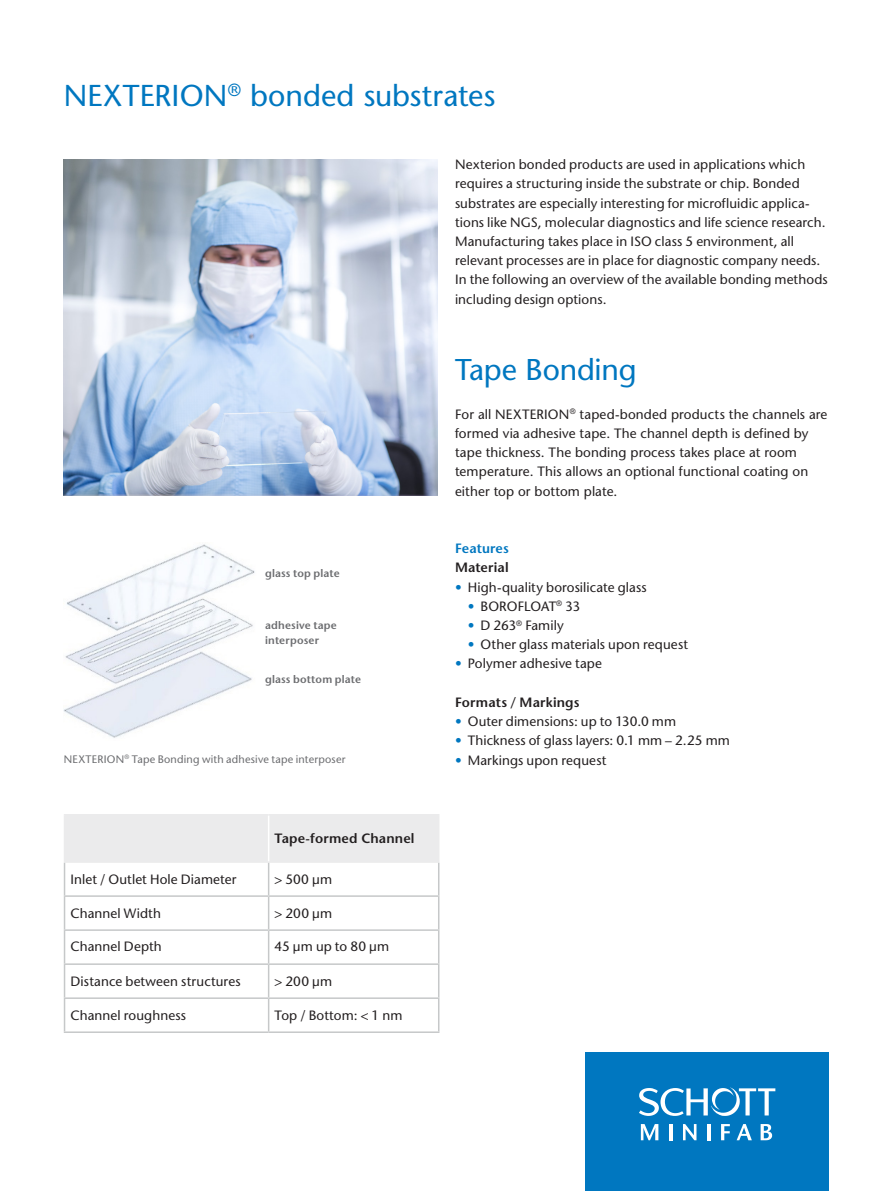
<style>
.page{position:relative;width:893px;height:1191px;background:#fff}
.page>*{position:absolute;margin:0;border:0;box-sizing:border-box;transform-origin:0 0}
.t1{font:500 30.15px "Stone Sans Std";letter-spacing:.005em;color:#0077c0}
.t2{font:500 30px "Stone Sans Std";letter-spacing:-.01em;color:#0077c0}
.t3{font:500 13.5px/19.2px "Stone Sans Std";letter-spacing:.005em;color:#231f20}
.t4{font:600 13.5px "Stone Sans Std";letter-spacing:.01em;color:#231f20}
.t5{font:600 13.5px "Stone Sans Std";letter-spacing:.005em;color:#0077c0}
.t6{font:600 10.8px/14.2px "Stone Sans Std";letter-spacing:.02em;color:#6c6d70}
.t7{font:500 10.8px "Stone Sans Std";letter-spacing:.015em;color:#6c6d70}
.s1{color:#0077c0}
</style>
<div class="page">
<div style="left:65px;top:815px;width:373px;height:46px;background:#ebebec"></div>
<hr style="left:64px;top:814px;width:205px;height:1px;background:#ebebec">
<hr style="left:64px;top:815px;width:1px;height:46px;background:#ebebec">
<hr style="left:269px;top:814px;width:170px;height:1px;background:#ebebec">
<hr style="left:438px;top:815px;width:1px;height:46px;background:#ebebec">
<hr style="left:64px;top:861px;width:205px;height:1px;background:#ebebec">
<hr style="left:269px;top:861px;width:170px;height:1px;background:#ebebec">
<hr style="left:268px;top:815px;width:1px;height:46px;background:#fff">
<hr style="left:64px;top:863px;width:1px;height:32px;background:#c6c8c9">
<hr style="left:268px;top:863px;width:1px;height:32px;background:#c6c8c9">
<hr style="left:438px;top:863px;width:1px;height:32px;background:#c6c8c9">
<hr style="left:64px;top:895px;width:205px;height:2px;background:#c6c8c9">
<hr style="left:64px;top:897px;width:1px;height:32px;background:#c6c8c9">
<hr style="left:269px;top:895px;width:170px;height:2px;background:#c6c8c9">
<hr style="left:268px;top:897px;width:1px;height:32px;background:#c6c8c9">
<hr style="left:438px;top:897px;width:1px;height:32px;background:#c6c8c9">
<hr style="left:64px;top:929px;width:205px;height:2px;background:#c6c8c9">
<hr style="left:64px;top:931px;width:1px;height:32px;background:#c6c8c9">
<hr style="left:269px;top:929px;width:170px;height:2px;background:#c6c8c9">
<hr style="left:268px;top:931px;width:1px;height:32px;background:#c6c8c9">
<hr style="left:438px;top:931px;width:1px;height:32px;background:#c6c8c9">
<hr style="left:64px;top:963px;width:205px;height:2px;background:#c6c8c9">
<hr style="left:64px;top:965px;width:1px;height:32px;background:#c6c8c9">
<hr style="left:269px;top:963px;width:170px;height:2px;background:#c6c8c9">
<hr style="left:268px;top:965px;width:1px;height:32px;background:#c6c8c9">
<hr style="left:438px;top:965px;width:1px;height:32px;background:#c6c8c9">
<hr style="left:64px;top:997px;width:205px;height:2px;background:#c6c8c9">
<hr style="left:64px;top:999px;width:1px;height:32px;background:#c6c8c9">
<hr style="left:269px;top:997px;width:170px;height:2px;background:#c6c8c9">
<hr style="left:268px;top:999px;width:1px;height:32px;background:#c6c8c9">
<hr style="left:438px;top:999px;width:1px;height:32px;background:#c6c8c9">
<hr style="left:64px;top:1031px;width:205px;height:2px;background:#c6c8c9">
<hr style="left:269px;top:1031px;width:170px;height:2px;background:#c6c8c9">
<div style="left:585px;top:1052px;width:244px;height:139px;background:#0077c0"></div>
<svg style="left:640px;top:1124px;width:19px;height:16px"></svg>
<hr style="left:669px;top:1124px;width:3px;height:16px;background:#fff">
<svg style="left:683px;top:1124px;width:90px;height:16px"></svg>
<svg style="left:639px;top:1087px;width:136px;height:29px"></svg>
<img style="left:64px;top:159px;width:374px;height:336px">
<img style="left:64px;top:544px;width:191px;height:194px">
<h1 class="t1" style="left:64px;top:78px;width:433px">NEXTERION<sup>®</sup> bonded substrates</h1>
<p class="t3" style="left:455px;top:155px;width:374px">Nexterion bonded products are used in applications which requires a structuring inside the substrate or chip. Bonded substrates are especially interesting for microfluidic applica&shy;tions like NGS, molecular diagnostics and life science research.<br>Manufacturing takes place in ISO class 5 environment, all relevant processes are in place for diagnostic company needs.<br>In the following an overview of the available bonding methods including design options.</p>
<p class="t6" style="left:265px;top:566px;width:76px">glass top plate</p>
<p class="t6" style="left:265px;top:618px;width:73px">adhesive tape interposer</p>
<p class="t6" style="left:265px;top:671px;width:98px">glass bottom plate</p>
<p class="t7" style="left:64px;top:752px;width:283px">NEXTERION<sup>®</sup> Tape Bonding with adhesive tape interposer</p>
<p class="t4" style="left:275px;top:830px;width:141px">Tape-formed Channel</p>
<p class="t3" style="left:71px;top:869px;width:167px">Inlet / Outlet Hole Diameter</p>
<p class="t3" style="left:275px;top:869px;width:59px">&gt; 500 µm</p>
<p class="t3" style="left:71px;top:903px;width:92px">Channel Width</p>
<p class="t3" style="left:275px;top:903px;width:59px">&gt; 200 µm</p>
<p class="t3" style="left:71px;top:937px;width:93px">Channel Depth</p>
<p class="t3" style="left:275px;top:937px;width:116px">45 µm up to 80 µm</p>
<p class="t3" style="left:71px;top:971px;width:172px">Distance between structures</p>
<p class="t3" style="left:275px;top:971px;width:59px">&gt; 200 µm</p>
<p class="t3" style="left:71px;top:1006px;width:117px">Channel roughness</p>
<p class="t3" style="left:275px;top:1006px;width:129px">Top / Bottom: &lt; 1 nm</p>
<h2 class="t2" style="left:455px;top:352px;width:183px">Tape Bonding</h2>
<p class="t3" style="left:455px;top:404px;width:374px">For all NEXTERION<sup>®</sup> taped-bonded products the channels are formed via adhesive tape. The channel depth is defined by tape thickness. The bonding process takes place at room temperature. This allows an optional functional coating on either top or bottom plate.</p>
<p class="t5" style="left:455px;top:540px;width:55px">Features</p>
<p class="t4" style="left:455px;top:559px;width:55px">Material</p>
<p class="t3" style="left:455px;top:577px;width:193px"><span class="s1">•</span> High-quality borosilicate glass</p>
<p class="t3" style="left:468px;top:596px;width:114px"><span class="s1">•</span> BOROFLOAT<sup>®</sup> 33</p>
<p class="t3" style="left:468px;top:616px;width:97px"><span class="s1">•</span> D 263<sup>®</sup> Family</p>
<p class="t3" style="left:468px;top:635px;width:222px"><span class="s1">•</span> Other glass materials upon request</p>
<p class="t3" style="left:455px;top:654px;width:149px"><span class="s1">•</span> Polymer adhesive tape</p>
<p class="t4" style="left:455px;top:694px;width:126px">Formats / Markings</p>
<p class="t3" style="left:455px;top:712px;width:223px"><span class="s1">•</span> Outer dimensions: up to 130.0 mm</p>
<p class="t3" style="left:455px;top:731px;width:276px"><span class="s1">•</span> Thickness of glass layers: 0.1 mm – 2.25 mm</p>
<p class="t3" style="left:455px;top:750px;width:153px"><span class="s1">•</span> Markings upon request</p>
</div>
